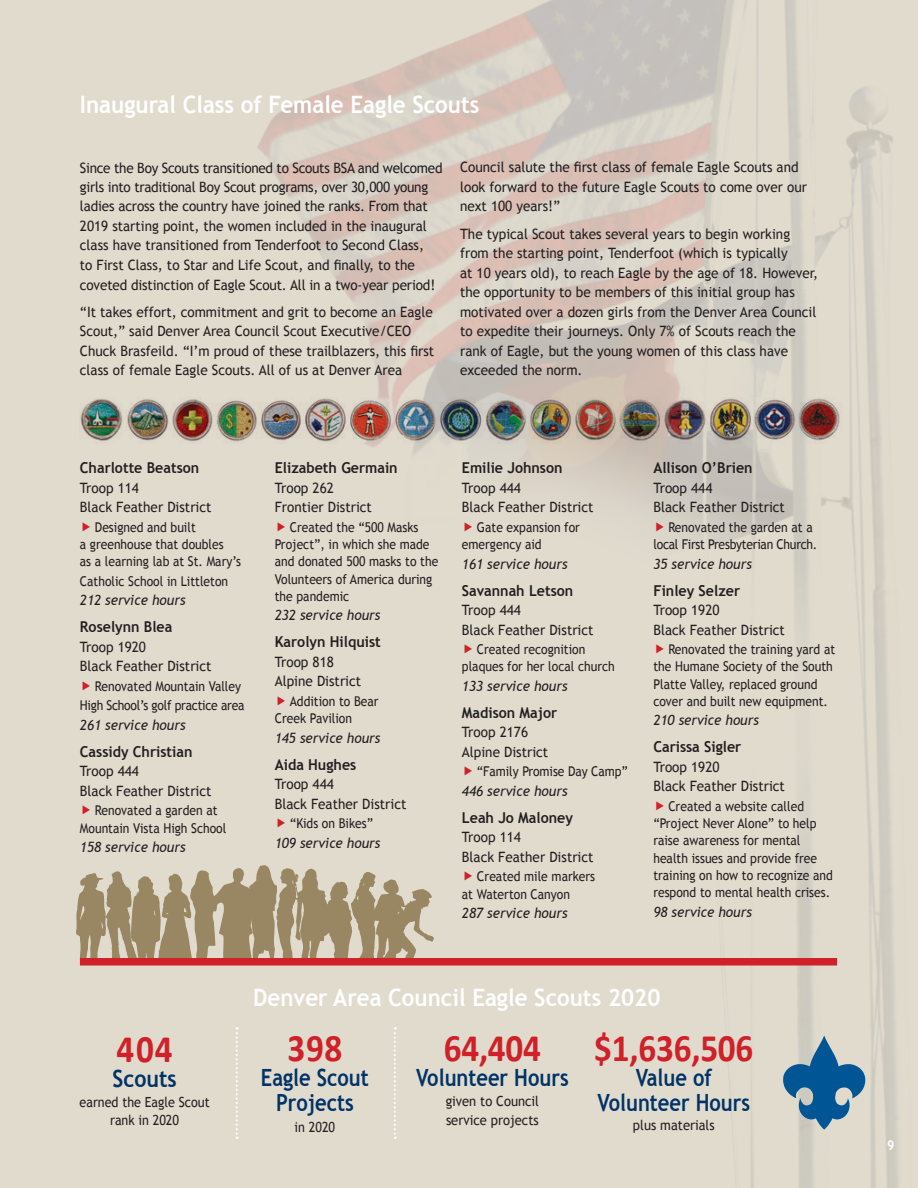
<style>
.page{position:relative;width:918px;height:1188px;background:#e1dbce}
.page>*{position:absolute;margin:0;border:0;box-sizing:border-box;transform-origin:0 0}
.t1{font:700 39px "Calibri";letter-spacing:-.005em;color:#d02028;scale:.9 1}
.t2{font:700 24px "Trebuchet MS";color:#fff;scale:.93 1}
.t3{font:700 23.7px/25px "Trebuchet MS";color:#036;text-align:center;scale:.85 1}
.t4{font:700 23.7px "Trebuchet MS";color:#036;scale:.9 1}
.t5{font:700 15px "Trebuchet MS";color:#231f20;scale:.95 1}
.t6{font:14.25px/19.5px "Trebuchet MS";color:#231f20;scale:.95 1}
.t7{font:italic 14.25px "Trebuchet MS";color:#231f20;scale:.95 1}
.t8{font:13.95px/18.1px "Trebuchet MS";color:#231f20;scale:.93 1}
.t9{font:13.95px/18.1px "Trebuchet MS";color:#231f20;text-align:center;scale:.9 1}
.t10{font:13.5px/17.2px "Trebuchet MS";color:#231f20;scale:.9 1}
.t11{font:13.5px/19.5px "Trebuchet MS";letter-spacing:-.02em;color:#231f20;text-align:right;scale:.9 1}
.t12{font:13.5px/17.2px "Trebuchet MS";color:#231f20;scale:.95 1}
.t13{font:700 13.5px "Trebuchet MS";color:#fff;scale:.93 1}
</style>
<div class="page">
<img style="left:235px;top:0;width:664px;height:1188px">
<div style="left:56px;top:417px;width:812px;height:618px;background:#e1dbce;border-radius:50%"></div>
<svg style="left:76px;top:865px;width:358px;height:94px"></svg>
<div style="left:80px;top:958px;width:757px;height:8px;background:#d02028"></div>
<svg style="left:783px;top:1036px;width:82px;height:94px"></svg>
<svg style="left:394px;top:1027px;width:2px;height:112px"></svg>
<svg style="left:236px;top:1027px;width:2px;height:112px"></svg>
<img style="left:80px;top:397px;width:770px;height:47px">
<h2 class="t2" style="left:80px;top:89px;width:431px">Inaugural Class of Female Eagle Scouts</h2>
<p class="t6" style="left:80px;top:158px;width:383px">Since the Boy Scouts transitioned to Scouts BSA and welcomed girls into traditional Boy Scout programs, over 30,000 young ladies across the country have joined the ranks. From that 2019 starting point, the women included in the inaugural class have transitioned from Tenderfoot to Second Class,<br>to First Class, to Star and Life Scout, and finally, to the coveted distinction of Eagle Scout. All in a two-year period!</p>
<p class="t6" style="left:80px;top:302px;width:375px">“It takes effort, commitment and grit to become an Eagle Scout,” said Denver Area Council Scout Executive/CEO Chuck Brasfeild. “I’m proud of these trailblazers, this first class of female Eagle Scouts. All of us at Denver Area</p>
<p class="t6" style="left:460px;top:158px;width:367px">Council salute the first class of female Eagle Scouts and look forward to the future Eagle Scouts to come over our next 100 years!”</p>
<p class="t6" style="left:460px;top:224px;width:378px">The typical Scout takes several years to begin working from the starting point, Tenderfoot (which is typically<br>at 10 years old), to reach Eagle by the age of 18. However, the opportunity to be members of this initial group has motivated over a dozen girls from the Denver Area Council to expedite their journeys. Only 7% of Scouts reach the rank of Eagle, but the young women of this class have exceeded the norm.</p>
<p class="t5" style="left:80px;top:459px;width:127px">Charlotte Beatson</p>
<p class="t6" style="left:80px;top:478px;width:140px">Troop 114<br>Black Feather District</p>
<p class="t10" style="left:80px;top:519px;width:180px;text-indent:15px">Designed and built<br>a greenhouse that doubles<br>as a learning lab at St. Mary’s</p>
<p class="t10" style="left:80px;top:573px;width:166px">Catholic School in Littleton</p>
<p class="t7" style="left:80px;top:592px;width:113px">212 service hours</p>
<p class="t5" style="left:80px;top:618px;width:99px">Roselynn Blea</p>
<p class="t6" style="left:80px;top:637px;width:140px">Troop 1920<br>Black Feather District</p>
<p class="t11" style="left:80px;top:677px;width:184px">Renovated Mountain Valley<br>High School’s golf practice area</p>
<p class="t7" style="left:80px;top:716px;width:113px">261 service hours</p>
<p class="t5" style="left:80px;top:742px;width:120px">Cassidy Christian</p>
<p class="t6" style="left:80px;top:762px;width:140px">Troop 444<br>Black Feather District</p>
<p class="t10" style="left:80px;top:802px;width:164px;text-align:center">Renovated a garden at<br>Mountain Vista High School</p>
<p class="t7" style="left:80px;top:839px;width:113px">158 service hours</p>
<p class="t5" style="left:275px;top:459px;width:131px">Elizabeth Germain</p>
<p class="t6" style="left:275px;top:478px;width:104px">Troop 262<br>Frontier District</p>
<p class="t10" style="left:275px;top:519px;width:183px;text-indent:15px">Created the “500 Masks<br>Project”, in which she made and donated 500 masks to the<br>Volunteers of America during the pandemic</p>
<p class="t7" style="left:275px;top:607px;width:113px">232 service hours</p>
<p class="t5" style="left:275px;top:633px;width:113px">Karolyn Hilquist</p>
<p class="t6" style="left:275px;top:652px;width:92px">Troop 818<br>Alpine District</p>
<p class="t10" style="left:275px;top:693px;width:117px;text-indent:15px">Addition to Bear<br>Creek Pavilion</p>
<p class="t7" style="left:275px;top:729px;width:113px">145 service hours</p>
<p class="t5" style="left:275px;top:755px;width:87px">Aida Hughes</p>
<p class="t6" style="left:275px;top:775px;width:140px">Troop 444<br>Black Feather District</p>
<p class="t12" style="left:290px;top:815px;width:89px">“Kids on Bikes”</p>
<p class="t7" style="left:275px;top:834px;width:113px">109 service hours</p>
<p class="t5" style="left:462px;top:459px;width:107px">Emilie Johnson</p>
<p class="t6" style="left:462px;top:478px;width:140px">Troop 444<br>Black Feather District</p>
<p class="t10" style="left:462px;top:519px;width:133px;text-indent:15px">Gate expansion for emergency aid</p>
<p class="t7" style="left:462px;top:555px;width:113px">161 service hours</p>
<p class="t5" style="left:462px;top:581px;width:119px">Savannah Letson</p>
<p class="t6" style="left:462px;top:601px;width:140px">Troop 444<br>Black Feather District</p>
<p class="t10" style="left:462px;top:641px;width:171px;text-indent:15px">Created recognition plaques for her local church</p>
<p class="t7" style="left:462px;top:677px;width:113px">133 service hours</p>
<p class="t5" style="left:462px;top:703px;width:102px">Madison Major</p>
<p class="t6" style="left:462px;top:723px;width:92px">Troop 2176<br>Alpine District</p>
<p class="t10" style="left:477px;top:763px;width:169px">“Family Promise Day Camp”</p>
<p class="t7" style="left:462px;top:782px;width:113px">446 service hours</p>
<p class="t5" style="left:462px;top:808px;width:118px">Leah Jo Maloney</p>
<p class="t6" style="left:462px;top:828px;width:140px">Troop 114<br>Black Feather District</p>
<p class="t12" style="left:462px;top:868px;width:142px;text-indent:15px">Created mile markers at Waterton Canyon</p>
<p class="t7" style="left:462px;top:905px;width:113px">287 service hours</p>
<p class="t5" style="left:653px;top:459px;width:106px">Allison O’Brien</p>
<p class="t6" style="left:653px;top:478px;width:140px">Troop 444<br>Black Feather District</p>
<p class="t11" style="left:653px;top:519px;width:184px;line-height:17.2px;text-align:left;text-indent:15px">Renovated the garden at a local First Presbyterian Church.</p>
<p class="t7" style="left:653px;top:555px;width:105px">35 service hours</p>
<p class="t5" style="left:653px;top:581px;width:93px">Finley Selzer</p>
<p class="t6" style="left:653px;top:601px;width:140px">Troop 1920<br>Black Feather District</p>
<p class="t10" style="left:653px;top:641px;width:204px;text-indent:15px">Renovated the training yard at the Humane Society of the South<br>Platte Valley, replaced ground cover and built new equipment.</p>
<p class="t7" style="left:653px;top:712px;width:113px">210 service hours</p>
<p class="t5" style="left:653px;top:738px;width:94px">Carissa Sigler</p>
<p class="t6" style="left:653px;top:757px;width:140px">Troop 1920<br>Black Feather District</p>
<p class="t10" style="left:653px;top:798px;width:201px;text-indent:15px">Created a website called “Project Never Alone” to help raise awareness for mental health issues and provide free training on how to recognize and respond to mental health crises.</p>
<p class="t7" style="left:653px;top:903px;width:105px">98 service hours</p>
<h1 class="t1" style="left:117px;top:1025px;width:64px">404</h1>
<h3 class="t4" style="left:113px;top:1064px;width:73px">Scouts</h3>
<p class="t9" style="left:80px;top:1093px;width:146px">earned the Eagle Scout rank in 2020</p>
<h2 class="t2" style="left:253px;top:982px;width:439px">Denver Area Council Eagle Scouts 2020</h2>
<h1 class="t1" style="left:287px;top:1024px;width:62px">398</h1>
<h3 class="t3" style="left:261px;top:1065px;width:128px">Eagle Scout<br>Projects</h3>
<p class="t9" style="left:295px;top:1118px;width:47px">in 2020</p>
<h1 class="t1" style="left:444px;top:1024px;width:110px">64,404</h1>
<h3 class="t3" style="left:416px;top:1065px;width:181px">Volunteer Hours</h3>
<p class="t8" style="left:446px;top:1093px;width:102px">given to Council service projects</p>
<h1 class="t1" style="left:594px;top:1024px;width:178px">$1,636,506</h1>
<h3 class="t3" style="left:598px;top:1065px;width:181px">Value of<br>Volunteer Hours</h3>
<p class="t8" style="left:633px;top:1116px;width:89px">plus materials</p>
<p class="t13" style="left:887px;top:1137px;width:9px">9</p>
</div>
